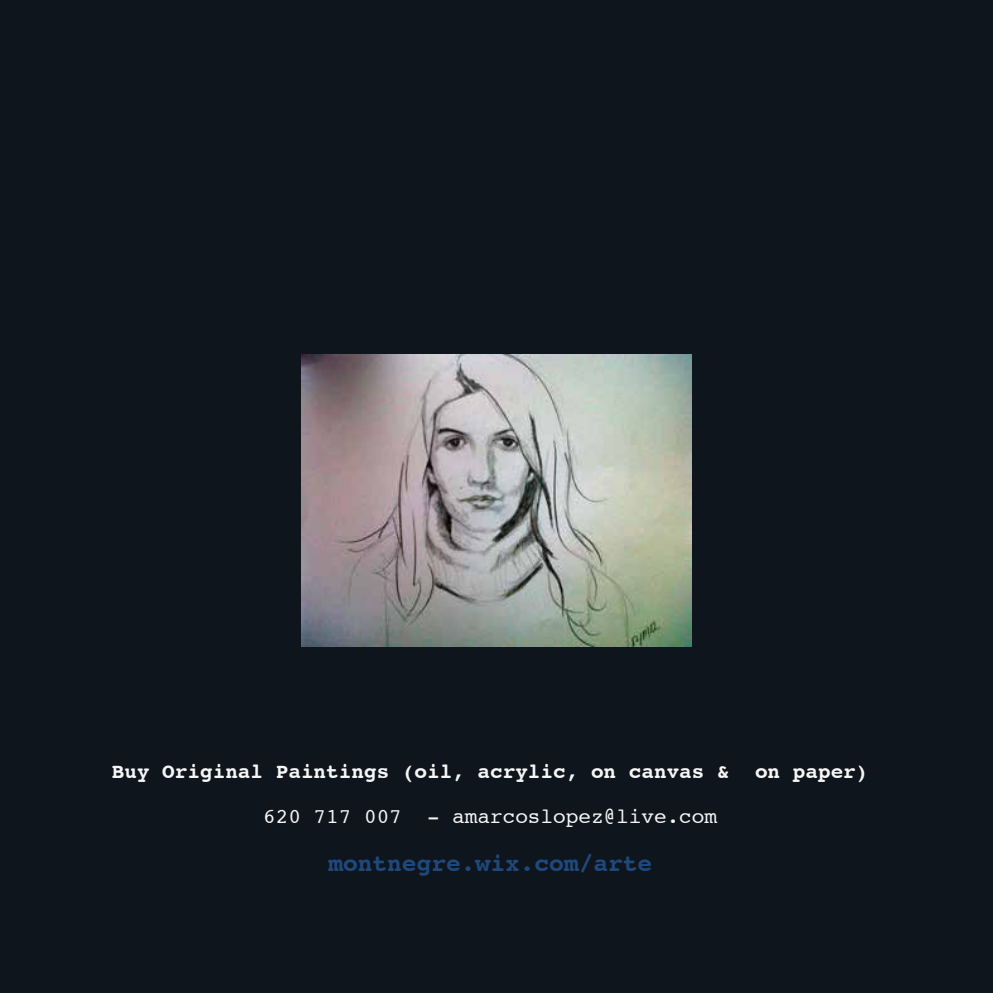
<style>
.page{position:relative;width:993px;height:993px;background:#fff}
.page>*{position:absolute;margin:0;border:0;box-sizing:border-box;transform-origin:0 0}
.t1{font:700 24.5px "Courier";color:#1f497c}
.t2{font:700 21px "Courier";color:#f6f6f6}
.t3{font:21px "Courier";color:#f6f6f6}
</style>
<div class="page">
<div style="left:0;top:0;width:992px;height:992px;background:#0f151d"></div>
<img style="left:301px;top:354px;width:390px;height:292px">
<p class="t2" style="left:112px;top:753px;width:757px">Buy Original Paintings (oil, acrylic, on canvas &amp; on paper)</p>
<p class="t3" style="left:263px;top:800px;width:455px">620 717 007 - amarcoslopez@live.com</p>
<p class="t1" style="left:328px;top:842px;width:325px">montnegre.wix.com/arte</p>
</div>
